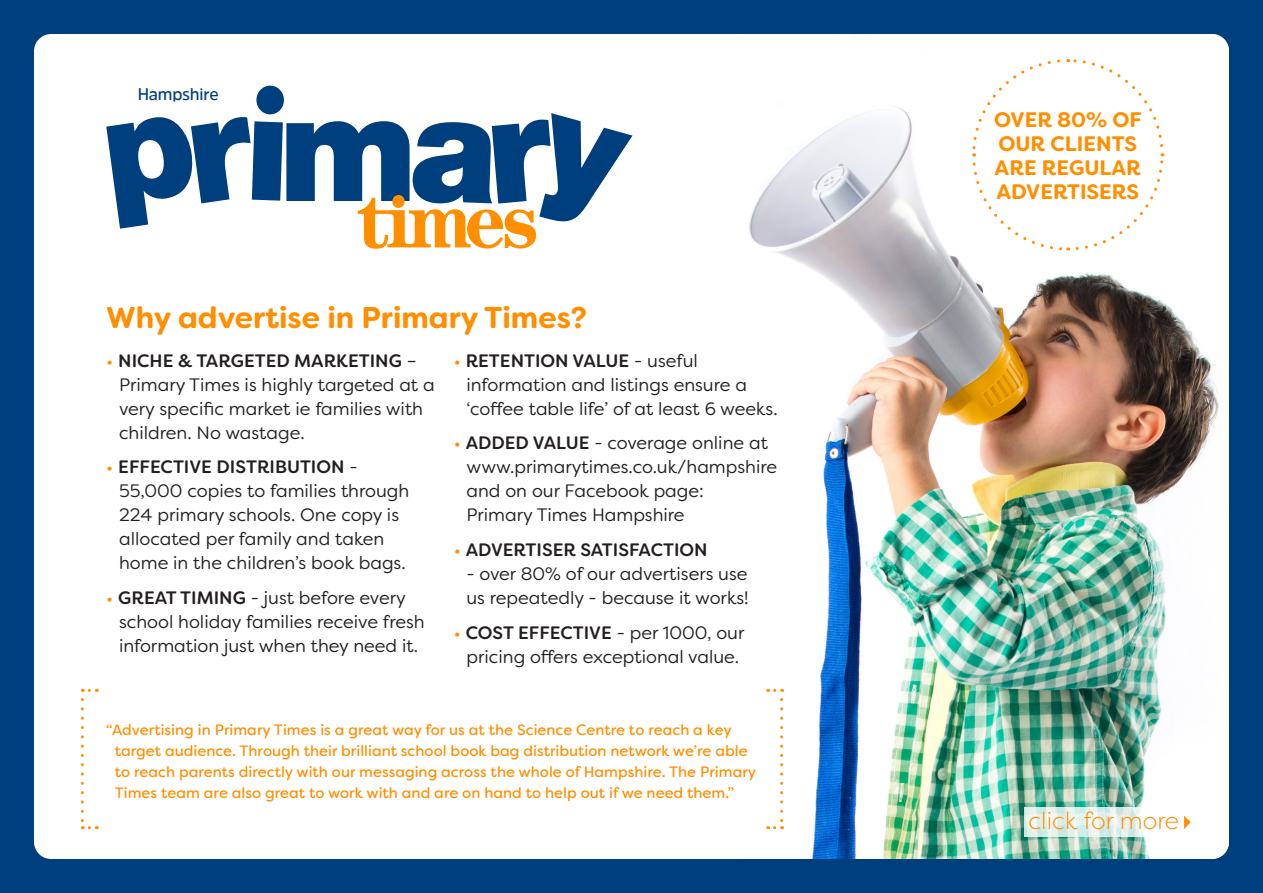
<style>
.page{position:relative;width:1263px;height:893px;background:#003f7d}
.page>*{position:absolute;margin:0;border:0;box-sizing:border-box;transform-origin:0 0}
.t1{font:700 30px "Filson Soft";color:#ff8e00}
.t2{font:300 24px "Filson Soft";color:#ff8e00}
.t3{font:700 21px/24px "Filson Soft";color:#ff8e00}
.t4{font:18px/24px "Filson Soft";color:#231f20}
.t5{font:500 18px "Filson Soft";color:#231f20}
.t6{font:600 16.8px "Amsi Pro";letter-spacing:-.01em;color:#003f7d;scale:.96 1}
.t7{font:15px/21px "Filson Soft";color:#ff8e00}
.s1{color:#ff8e00}
.s2{font-weight:500}
.s3{font-weight:400;color:#ff8e00}
</style>
<div class="page">
<div style="left:34px;top:34px;width:1195px;height:825px;background:#fff;border-radius:17px"></div>
<img style="left:749px;top:34px;width:480px;height:825px">
<svg style="left:971px;top:58px;width:194px;height:194px"></svg>
<svg style="left:1024px;top:807px;width:174px;height:29px"></svg>
<svg style="left:1184px;top:816px;width:7px;height:13px"></svg>
<svg style="left:82px;top:689px;width:7px;height:3px"></svg>
<svg style="left:81px;top:699px;width:16px;height:130px"></svg>
<svg style="left:775px;top:689px;width:8px;height:3px"></svg>
<svg style="left:768px;top:699px;width:15px;height:130px"></svg>
<div style="left:256px;top:85px;width:28px;height:30px;background:#003f7d;border-radius:50%"></div>
<svg style="left:106px;top:113px;width:526px;height:136px"></svg>
<div style="left:392px;top:195px;width:13px;height:13px;background:#ff8e00;border-radius:50%"></div>
<p class="t6" style="left:138px;top:83px;width:86px">Hampshire</p>
<p class="t1" style="left:106px;top:298px;width:482px">Why advertise in Primary Times?</p>
<p class="t4" style="left:119px;top:348px;width:317px;text-indent:-13px"><span class="s1">•</span> <span class="s2">NICHE &amp; TARGETED MARKETING</span> –<br>Primary Times is highly targeted at a very specific market ie families with children. No wastage.</p>
<p class="t4" style="left:119px;top:455px;width:292px;text-indent:-13px"><span class="s1">•</span> <span class="s2">EFFECTIVE DISTRIBUTION</span> -<br>55,000 copies to families through<br>224 primary schools. One copy is allocated per family and taken home in the children’s book bags.</p>
<p class="t4" style="left:119px;top:586px;width:307px;text-indent:-13px"><span class="s1">•</span> <span class="s2">GREAT TIMING</span> - just before every school holiday families receive fresh information just when they need it.</p>
<p class="t4" style="left:466px;top:348px;width:313px;text-indent:-13px"><span class="s1">•</span> <span class="s2">RETENTION VALUE</span> - useful information and listings ensure a ‘coffee table life’ of at least 6 weeks.</p>
<p class="t4" style="left:466px;top:431px;width:312px;text-indent:-13px"><span class="s1">•</span> <span class="s2">ADDED VALUE</span> - coverage online at www.primarytimes.co.uk/hampshire and on our Facebook page:<br>Primary Times Hampshire</p>
<p class="t5" style="left:454px;top:538px;width:255px"><span class="s3">•</span> ADVERTISER SATISFACTION</p>
<p class="t4" style="left:466px;top:562px;width:283px">- over 80% of our advertisers use us repeatedly - because it works!</p>
<p class="t4" style="left:454px;top:620px;width:292px;text-align:center"><span class="s1">•</span> <span class="s2">COST EFFECTIVE</span> - per 1000, our pricing offers exceptional value.</p>
<p class="t7" style="left:115px;top:719px;width:643px;text-indent:-9px">“Advertising in Primary Times is a great way for us at the Science Centre to reach a key target audience. Through their brilliant school book bag distribution network we’re able to reach parents directly with our messaging across the whole of Hampshire. The Primary Times team are also great to work with and are on hand to help out if we need them.”</p>
<p class="t3" style="left:994px;top:108px;width:149px">OVER 80% OF<br>OUR CLIENTS<br>ARE REGULAR<br>ADVERTISERS</p>
<p class="t2" style="left:1028px;top:806px;width:152px">click for more</p>
</div>
